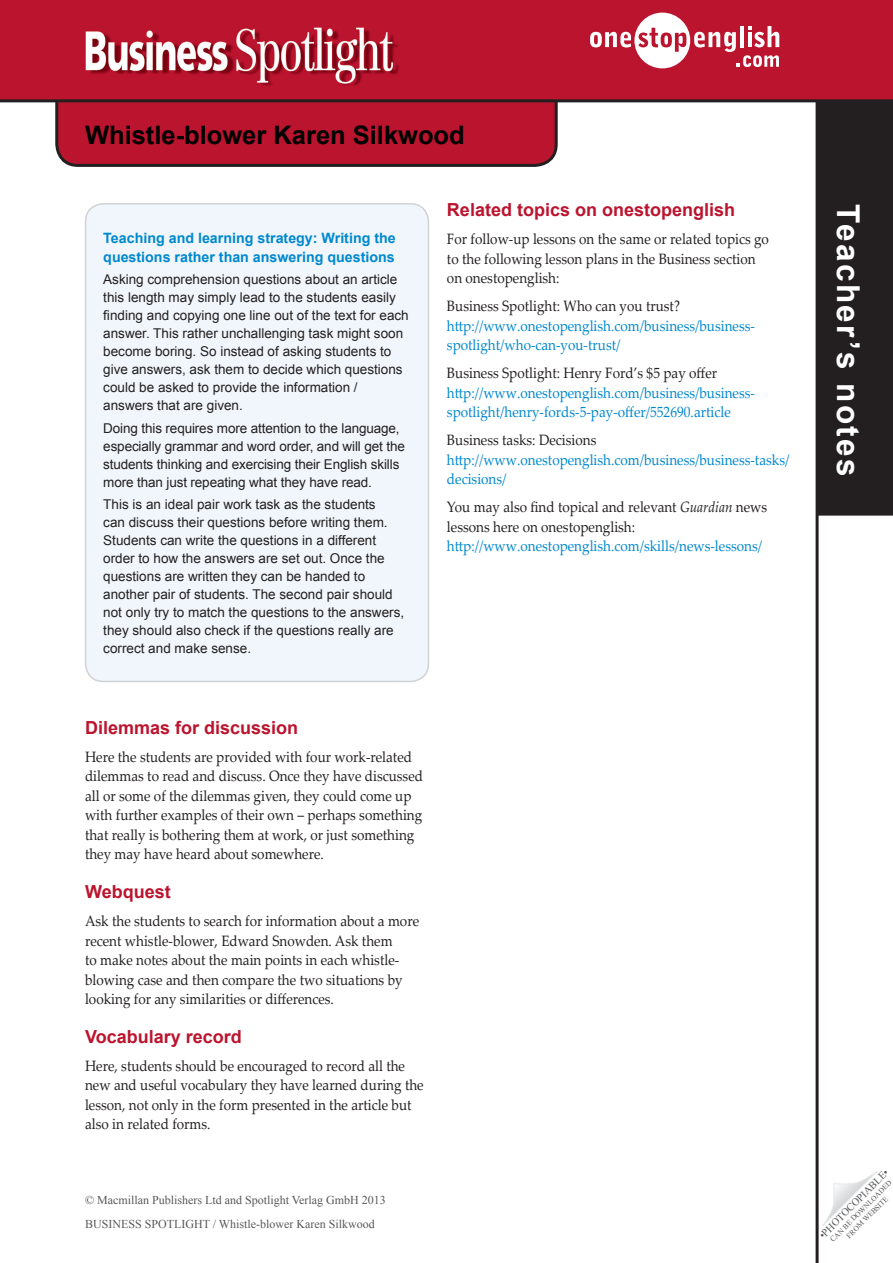
<style>
.page{position:relative;width:893px;height:1263px;background:#fff}
.page>*{position:absolute;margin:0;border:0;box-sizing:border-box;transform-origin:0 0}
.t1{font:700 31.5px "Arial";letter-spacing:.08em;color:#fff}
.t2{font:700 25.5px "Arial";color:#000}
.t3{font:700 18px "Arial";color:#bb142e}
.t4{font:15px/19.5px "Palatino Linotype";color:#231f20;scale:.9 1}
.t5{font:15px/19.5px "Palatino Linotype";color:#0088ce;scale:.9 1}
.TL_box_header{font:700 14.25px/19.5px "Arial";color:#0088ce}
.t6{font:13.5px/18px "Arial";color:#231f20}
.t7{font:12px "Times New Roman";color:#57585a}
.t8{font:10.5px "Times New Roman";color:#57585a}
.t9{font:7.5px/9px "Times New Roman";color:#57585a;text-align:center}
.s1{color:#231f20}
.s2{font-style:italic}
.s3{color:#0088ce}
</style>
<div class="page">
<svg style="left:822px;top:1171px;width:55px;height:55px"></svg>
<div style="left:818px;top:99px;width:74px;height:416px;background:#231f20"></div>
<div style="left:817px;top:99px;width:76px;height:417px;border:2px solid #231f20"></div>
<hr style="left:816px;top:99px;width:3px;height:1164px;background:#231f20">
<svg style="left:55px;top:102px;width:503px;height:65px;background:#b2162e"></svg>
<div style="left:0;top:0;width:893px;height:101px;background:#bb142e"></div>
<img style="left:85px;top:27px;width:314px;height:59px">
<hr style="left:0;top:99px;width:893px;height:3px;background:#231f20">
<svg style="left:590px;top:13px;width:189px;height:55px"></svg>
<div style="left:86px;top:204px;width:342px;height:477px;background:#f0f6fb;border-radius:18px"></div>
<div style="left:85px;top:203px;width:344px;height:479px;border:2px solid #d1d2d4;border-radius:18px"></div>
<p class="t2" style="left:85px;top:118px;width:381px">Whistle-blower Karen Silkwood</p>
<p class="TL_box_header" style="left:103px;top:228px;width:294px">Teaching and learning strategy: Writing the questions rather than answering questions</p>
<p class="t6" style="left:103px;top:271px;width:307px">Asking comprehension questions about an article this length may simply lead to the students easily finding and copying one line out of the text for each answer. This rather unchallenging task might soon become boring. So instead of asking students to give answers, ask them to decide which questions could be asked to provide the information / answers that are given.</p>
<p class="t6" style="left:103px;top:419px;width:303px">Doing this requires more attention to the language, especially grammar and word order, and will get the students thinking and exercising their English skills more than just repeating what they have read.</p>
<p class="t6" style="left:103px;top:495px;width:302px">This is an ideal pair work task as the students<br>can discuss their questions before writing them.<br>Students can write the questions in a different order to how the answers are set out. Once the questions are written they can be handed to another pair of students. The second pair should not only try to match the questions to the answers, they should also check if the questions really are correct and make sense.</p>
<p class="t3" style="left:447px;top:198px;width:290px">Related topics on onestopenglish</p>
<p class="t4" style="left:447px;top:229px;width:359px">For follow-up lessons on the same or related topics go to the following lesson plans in the Business section on onestopenglish:</p>
<p class="t5" style="left:447px;top:296px;width:344px"><span class="s1">Business Spotlight: Who can you trust? </span>http://www.onestopenglish.com/business/business&shy;spotlight/who-can-you-trust/</p>
<p class="t5" style="left:447px;top:363px;width:344px"><span class="s1">Business Spotlight: Henry Ford’s $5 pay offer </span>http://www.onestopenglish.com/business/business&shy;spotlight/henry-fords-5-pay-offer/552690.article</p>
<p class="t5" style="left:447px;top:430px;width:382px"><span class="s1">Business tasks: Decisions </span>http://www.onestopenglish.com/business/business-tasks/ decisions/</p>
<p class="t4" style="left:447px;top:497px;width:357px">You may also find topical and relevant <span class="s2">Guardian</span> news lessons here on onestopenglish: <span class="s3">http://www.onestopenglish.com/skills/news-lessons/</span></p>
<p class="t3" style="left:85px;top:716px;width:215px">Dilemmas for discussion</p>
<p class="t4" style="left:85px;top:746px;width:377px">Here the students are provided with four work-related dilemmas to read and discuss. Once they have discussed all or some of the dilemmas given, they could come up with further examples of their own – perhaps something that really is bothering them at work, or just something they may have heard about somewhere.</p>
<p class="t3" style="left:85px;top:880px;width:87px">Webquest</p>
<p class="t4" style="left:85px;top:911px;width:373px">Ask the students to search for information about a more recent whistle-blower, Edward Snowden. Ask them<br>to make notes about the main points in each whistle&shy;blowing case and then compare the two situations by looking for any similarities or differences.</p>
<p class="t3" style="left:85px;top:1024px;width:158px">Vocabulary record</p>
<p class="t4" style="left:85px;top:1055px;width:378px">Here, students should be encouraged to record all the new and useful vocabulary they have learned during the lesson, not only in the form presented in the article but also in related forms.</p>
<p class="t7" style="left:85px;top:1192px;width:302px">© Macmillan Publishers Ltd and Spotlight Verlag GmbH 2013</p>
<p class="t7" style="left:85px;top:1215px;width:291px">BUSINESS SPOTLIGHT / Whistle-blower Karen Silkwood</p>
<p class="t1" style="left:869px;top:204px;width:274px;rotate:90deg">Teacher’s notes</p>
<p class="t8" style="left:816px;top:1232px;width:95px;rotate:-45deg">•PHOTOCOPIABLE•</p>
<p class="t9" style="left:828px;top:1237px;width:85px;rotate:-45deg">CAN BE DOWNLOADED<br>FROM WEBSITE</p>
</div>
